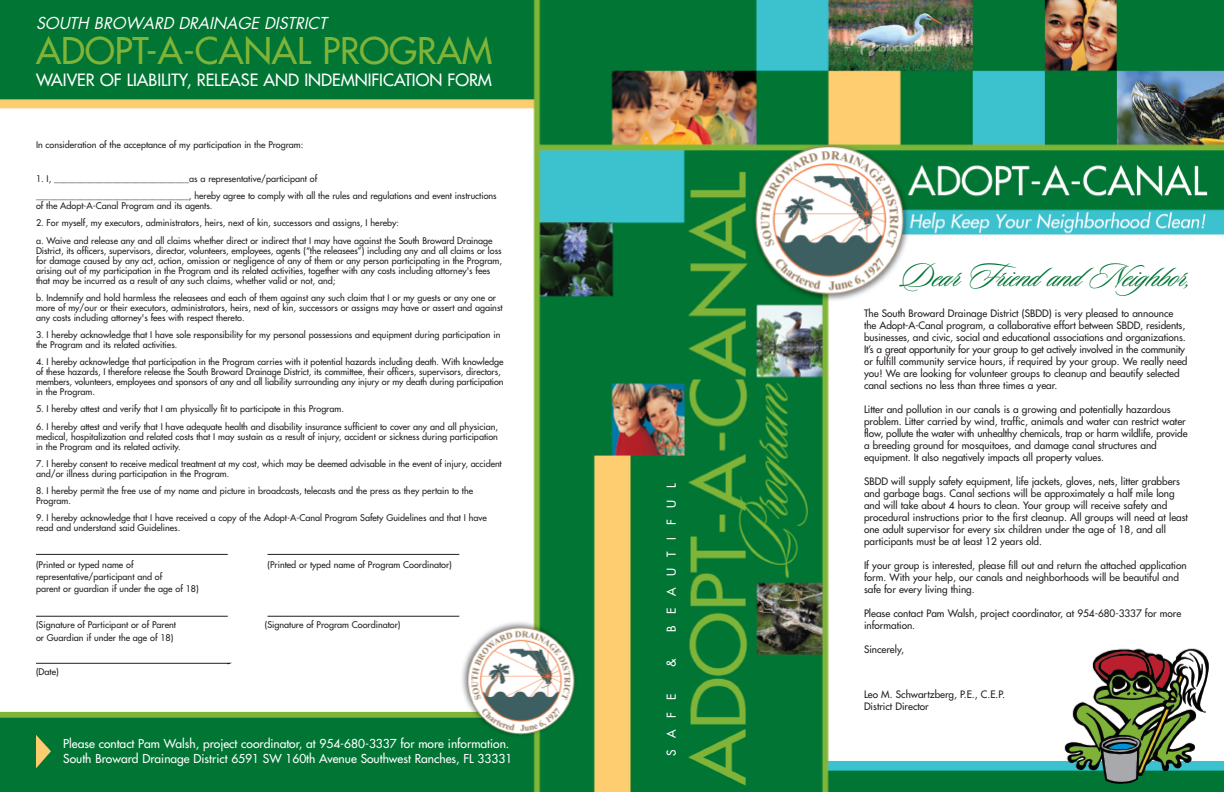
<style>
.page{position:relative;width:1224px;height:792px;background:#fff}
.page>*{position:absolute;margin:0;border:0;box-sizing:border-box;transform-origin:0 0}
.t1{font:35.8px "Futura";color:#7fb438}
.t2{font:34.6px "Sloop Script One";color:#007534}
.t3{font:16.5px "Futura";color:#fff}
.t4{font:italic 16px "Futura";color:#fff}
.t5{font:12px/15px "Futura";color:#fff}
.t6{font:12px "Futura";letter-spacing:.97em;color:#fff}
.t7{font:10px/12px "Futura";color:#231f20}
.t8{font:9px/10px "Futura";color:#231f20}
</style>
<div class="page">
<img style="left:0;top:0;width:1224px;height:792px">
<svg style="left:36px;top:735px;width:15px;height:33px"></svg>
<hr style="left:36px;top:554px;width:192px;height:1px;background:#231f20">
<hr style="left:268px;top:554px;width:191px;height:1px;background:#231f20">
<hr style="left:36px;top:616px;width:192px;height:1px;background:#231f20">
<hr style="left:268px;top:616px;width:191px;height:1px;background:#231f20">
<svg style="left:36px;top:663px;width:196px;height:2px"></svg>
<h3 class="t4" style="left:36px;top:16px;width:292px">SOUTH BROWARD DRAINAGE DISTRICT</h3>
<h1 class="t1" style="left:36px;top:33px;width:458px">ADOPT-A-CANAL PROGRAM</h1>
<h3 class="t3" style="left:36px;top:72px;width:458px">WAIVER OF LIABILITY, RELEASE AND INDEMNIFICATION FORM</h3>
<p class="t8" style="left:36px;top:140px;width:269px">In consideration of the acceptance of my participation in the Program:</p>
<p class="t8" style="left:36px;top:171px;width:462px;line-height:17.2px">1. I, ______________________________as a representative/participant of<br>__________________________________, hereby agree to comply with all the rules and regulations and event instructions</p>
<p class="t8" style="left:36px;top:201px;width:178px">of the Adopt-A-Canal Program and its agents.</p>
<p class="t8" style="left:36px;top:215px;width:458px;line-height:17.2px">2. For myself, my executors, administrators, heirs, next of kin, successors and assigns, I hereby:<br>a. Waive and release any and all claims whether direct or indirect that I may have against the South Broward Drainage</p>
<p class="t8" style="left:36px;top:246px;width:468px">District, its officers, supervisors, director, volunteers, employees, agents (“the releasees”) including any and all claims or loss for damage caused by any act, action, omission or negligence of any of them or any person participating in the Program, arising out of my participation in the Program and its related activities, together with any costs including attorney's fees that may be incurred as a result of any such claims, whether valid or not, and;</p>
<p class="t8" style="left:36px;top:293px;width:468px">b. Indemnify and hold harmless the releasees and each of them against any such claim that I or my guests or any one or more of my/our or their executors, administrators, heirs, next of kin, successors or assigns may have or assert and against any costs including attorney's fees with respect thereto.</p>
<p class="t8" style="left:36px;top:330px;width:466px">3. I hereby acknowledge that I have sole responsibility for my personal possessions and equipment during participation in the Program and its related activities.</p>
<p class="t8" style="left:36px;top:357px;width:469px">4. I hereby acknowledge that participation in the Program carries with it potential hazards including death. With knowledge of these hazards, I therefore release the South Broward Drainage District, its committee, their officers, supervisors, directors, members, volunteers, employees and sponsors of any and all liability surrounding any injury or my death during participation in the Program.</p>
<p class="t8" style="left:36px;top:405px;width:309px">5. I hereby attest and verify that I am physically fit to participate in this Program.</p>
<p class="t8" style="left:36px;top:422px;width:464px;text-align:justify">6. I hereby attest and verify that I have adequate health and disability insurance sufficient to cover any and all physician, medical, hospitalization and related costs that I may sustain as a result of injury, accident or sickness during participation in the Program and its related activity.</p>
<p class="t8" style="left:36px;top:459px;width:467px">7. I hereby consent to receive medical treatment at my cost, which may be deemed advisable in the event of injury, accident and/or illness during participation in the Program.</p>
<p class="t8" style="left:36px;top:486px;width:439px">8. I hereby permit the free use of my name and picture in broadcasts, telecasts and the press as they pertain to the<br>Program.</p>
<p class="t8" style="left:36px;top:513px;width:452px">9. I hereby acknowledge that I have received a copy of the Adopt-A-Canal Program Safety Guidelines and that I have read and understand said Guidelines.</p>
<p class="t8" style="left:36px;top:560px;width:99px">(Printed or typed name of</p>
<p class="t8" style="left:268px;top:560px;width:186px">(Printed or typed name of Program Coordinator)</p>
<p class="t8" style="left:36px;top:571px;width:164px;line-height:12.2px">representative/participant and of<br>parent or guardian if under the age of 18)</p>
<p class="t8" style="left:36px;top:621px;width:142px">(Signature of Participant or of Parent</p>
<p class="t8" style="left:265px;top:621px;width:137px">(Signature of Program Coordinator)</p>
<p class="t8" style="left:36px;top:633px;width:139px">or Guardian if under the age of 18)</p>
<p class="t8" style="left:36px;top:667px;width:24px">(Date)</p>
<h3 class="t5" style="left:63px;top:737px;width:450px">Please contact Pam Walsh, project coordinator, at 954-680-3337 for more information.<br>South Broward Drainage District 6591 SW 160th Avenue Southwest Ranches, FL 33331</h3>
<h3 class="t6" style="left:665px;top:632px;width:151px;rotate:-90deg">BEAUTIFUL</h3>
<h3 class="t5" style="left:665px;top:667px;width:10px;rotate:-90deg">&amp;</h3>
<h3 class="t5" style="left:665px;top:756px;width:63px;rotate:-90deg">SAFE</h3>
<h2 class="t2" style="left:900px;top:254px;width:293px">Dear Friend and Neighbor,</h2>
<p class="t7" style="left:864px;top:308px;width:325px">The South Broward Drainage District (SBDD) is very pleased to announce the Adopt-A-Canal program, a collaborative effort between SBDD, residents, businesses, and civic, social and educational associations and organizations.<br>It’s a great opportunity for your group to get actively involved in the community or fulfill community service hours, if required by your group. We really need you! We are looking for volunteer groups to cleanup and beautify selected canal sections no less than three times a year.</p>
<p class="t7" style="left:864px;top:404px;width:325px">Litter and pollution in our canals is a growing and potentially hazardous problem. Litter carried by wind, traffic, animals and water can restrict water flow, pollute the water with unhealthy chemicals, trap or harm wildlife, provide a breeding ground for mosquitoes, and damage canal structures and equipment. It also negatively impacts all property values.</p>
<p class="t7" style="left:864px;top:476px;width:326px">SBDD will supply safety equipment, life jackets, gloves, nets, litter grabbers and garbage bags. Canal sections will be approximately a half mile long and will take about 4 hours to clean. Your group will receive safety and procedural instructions prior to the first cleanup. All groups will need at least one adult supervisor for every six children under the age of 18, and all participants must be at least 12 years old.</p>
<p class="t7" style="left:864px;top:560px;width:324px">If your group is interested, please fill out and return the attached application form. With your help, our canals and neighborhoods will be beautiful and safe for every living thing.</p>
<p class="t7" style="left:864px;top:608px;width:319px">Please contact Pam Walsh, project coordinator, at 954-680-3337 for more information.</p>
<p class="t7" style="left:864px;top:644px;width:41px">Sincerely,</p>
<p class="t7" style="left:864px;top:689px;width:143px">Leo M. Schwartzberg, P.E., C.E.P.<br>District Director</p>
</div>
